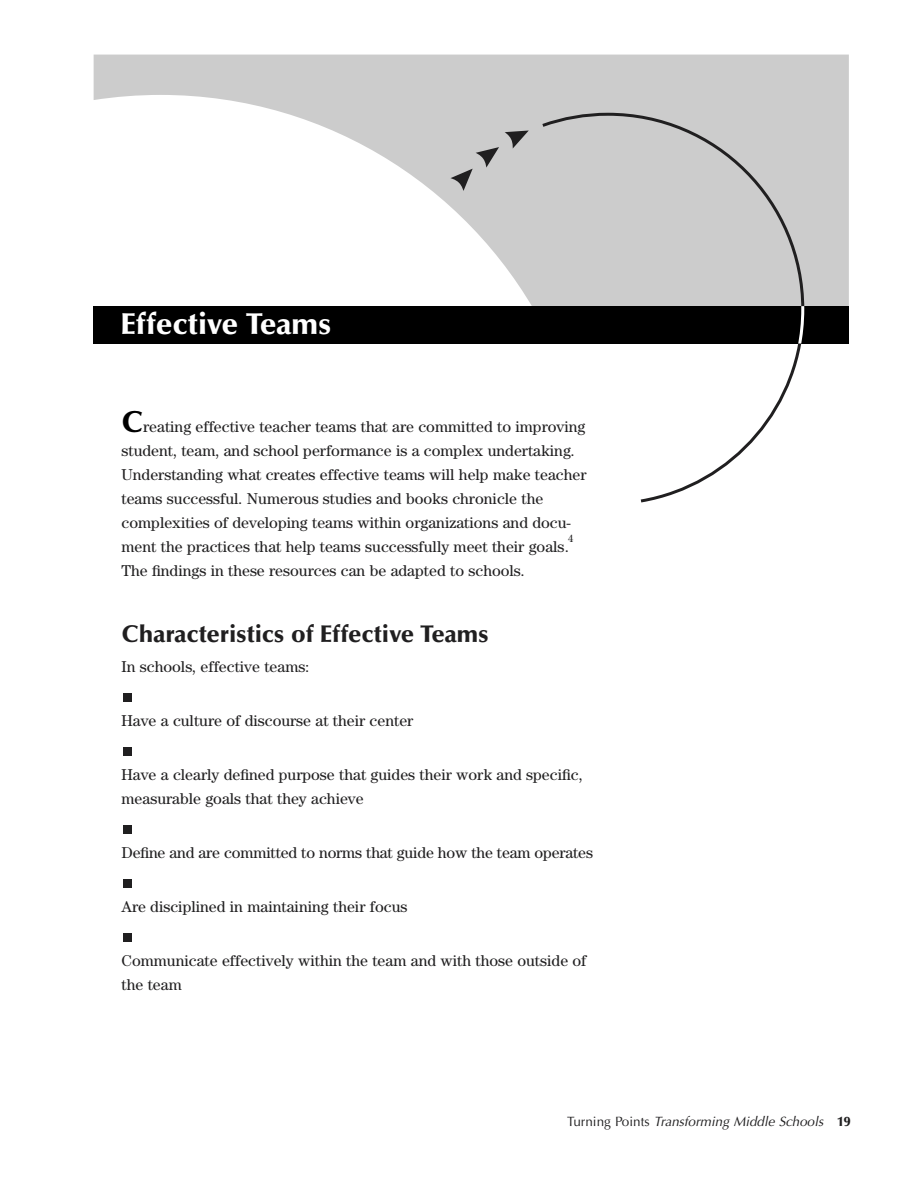
<style>
.page{position:relative;width:918px;height:1188px;background:#fff}
.page>*{position:absolute;margin:0;border:0;box-sizing:border-box;transform-origin:0 0}
.t1{font:900 30px "Optima";color:#fff}
.t2{font:900 24px "Optima";color:#201f20}
.t3{font:15.75px/24px "Century";color:#201f20}
.t4{font:italic 13.5px "Optima";color:#201f20}
.t5{font:10.5px "Century";color:#201f20}
.s1{font-family:"Optima";font-weight:900;font-size:30px;color:#000}
.s2{font-style:normal}
.s3{font-weight:900;font-style:normal}
</style>
<div class="page">
<svg style="left:94px;top:55px;width:755px;height:251px"></svg>
<svg style="left:539px;top:111px;width:267px;height:392px"></svg>
<svg style="left:505px;top:131px;width:24px;height:18px"></svg>
<svg style="left:450px;top:147px;width:49px;height:44px;background:#b0b0b0"></svg>
<div style="left:94px;top:306px;width:755px;height:38px;background:#000"></div>
<svg style="left:798px;top:306px;width:7px;height:38px"></svg>
<div style="left:123px;top:933px;width:9px;height:9px;background:#201f20"></div>
<div style="left:123px;top:879px;width:9px;height:9px;background:#201f20"></div>
<div style="left:123px;top:825px;width:9px;height:9px;background:#201f20"></div>
<div style="left:123px;top:747px;width:9px;height:9px;background:#201f20"></div>
<div style="left:123px;top:693px;width:9px;height:9px;background:#201f20"></div>
<h1 class="t1" style="left:121px;top:311px;width:212px">Effective Teams</h1>
<p class="t3" style="left:121px;top:416px;width:467px"><span class="s1">C</span>reating effective teacher teams that are committed to improving student, team, and school performance is a complex undertaking.<br>Understanding what creates effective teams will help make teacher teams successful. Numerous studies and books chronicle the complexities of developing teams within organizations and docu&shy;ment the practices that help teams successfully meet their goals.</p>
<p class="t5" style="left:568px;top:535px;width:7px">4</p>
<p class="t3" style="left:122px;top:560px;width:405px">The findings in these resources can be adapted to schools.</p>
<h2 class="t2" style="left:122px;top:624px;width:369px">Characteristics of Effective Teams</h2>
<p class="t3" style="left:122px;top:656px;width:189px">In schools, effective teams:</p>
<p class="t3" style="left:122px;top:710px;width:293px">Have a culture of discourse at their center</p>
<p class="t3" style="left:122px;top:764px;width:463px">Have a clearly defined purpose that guides their work and specific, measurable goals that they achieve</p>
<p class="t3" style="left:122px;top:842px;width:473px">Define and are committed to norms that guide how the team operates</p>
<p class="t3" style="left:122px;top:896px;width:287px">Are disciplined in maintaining their focus</p>
<p class="t3" style="left:122px;top:950px;width:467px">Communicate effectively within the team and with those outside of the team</p>
<p class="t4" style="left:567px;top:1116px;width:285px"><span class="s2">Turning Points</span> Transforming Middle Schools <span class="s3">19</span></p>
</div>
